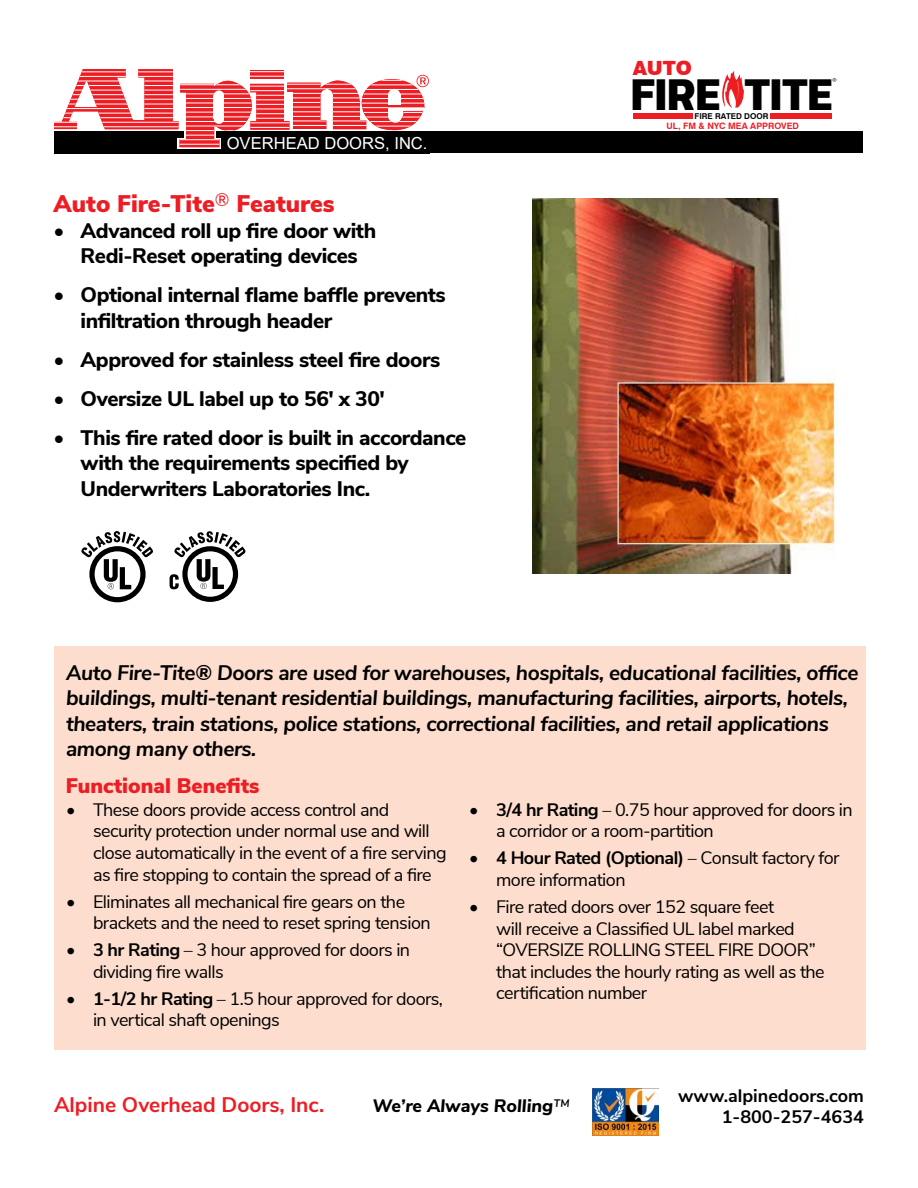
<style>
.page{position:relative;width:918px;height:1188px;background:#fff}
.page>*{position:absolute;margin:0;border:0;box-sizing:border-box;transform-origin:0 0}
.t1{font:700 47.85px "Kanit";color:#000;scale:.93 1}
.t2{font:700 47.85px "Kanit";color:#000;scale:.94 1}
.t3{font:900 24px "Nunito Sans";color:#ed1d24}
.t4{font:800 21px/25.5px "Nunito Sans";letter-spacing:-.02em;color:#000}
.t5{font:italic 700 21px/25.5px "Nunito Sans";letter-spacing:-.02em;color:#000}
.t6{font:700 21px "Nunito Sans";color:#ed1d24}
.t7{font:900 21px "Nunito Sans";color:#ed1d24}
.t8{font:900 19.65px "Swiss 721 BT";color:#ed1d24}
.t9{font:18px/21.6px "Nunito Sans";letter-spacing:-.03em;color:#000}
.t10{font:700 18px/21.6px "Nunito Sans";color:#000;text-align:right}
.t11{font:italic 800 18px "Nunito Sans";color:#000}
.t12{font:16.65px "Arial";color:#fff}
.t13{font:700 8.85px "Swiss 721 BT";color:#ed1d24}
.t14{font:700 8.1px "Swiss 721 BT";color:#000}
.s1{font-weight:700}
.s2{font-weight:400}
</style>
<div class="page">
<div style="left:54px;top:132px;width:809px;height:21px;background:#000"></div>
<div style="left:178px;top:138px;width:43px;height:11px;background:#f8aeb1"></div>
<svg style="left:54px;top:69px;width:375px;height:78px"></svg>
<svg style="left:250px;top:72px;width:34px;height:7px"></svg>
<hr style="left:250px;top:80px;width:34px;height:1px;background:#fff">
<hr style="left:250px;top:76px;width:34px;height:1px;background:#fff">
<hr style="left:250px;top:71px;width:34px;height:1px;background:#fff">
<img style="left:532px;top:199px;width:302px;height:375px">
<div style="left:54px;top:646px;width:812px;height:404px;background:#fdddce"></div>
<img style="left:593px;top:1089px;width:65px;height:47px">
<svg style="left:722px;top:71px;width:22px;height:37px"></svg>
<div style="left:633px;top:113px;width:59px;height:6px;background:#ed1d24"></div>
<svg style="left:832px;top:78px;width:4px;height:4px"></svg>
<div style="left:770px;top:113px;width:62px;height:6px;background:#ed1d24"></div>
<svg style="left:81px;top:531px;width:72px;height:71px"></svg>
<svg style="left:182px;top:546px;width:56px;height:56px"></svg>
<div style="left:188px;top:551px;width:45px;height:46px;background:#fff;border-radius:50%"></div>
<svg style="left:170px;top:531px;width:76px;height:58px"></svg>
<p class="t8" style="left:633px;top:56px;width:61px">AUTO</p>
<p class="t12" style="left:227px;top:132px;width:202px">OVERHEAD DOORS, INC.</p>
<h2 class="t3" style="left:54px;top:186px;width:283px">Auto Fire-Tite<sup>®</sup> Features</h2>
<p class="t4" style="left:54px;top:217px;width:324px;text-align:center">• Advanced roll up fire door with<br>Redi-Reset operating devices</p>
<p class="t4" style="left:81px;top:281px;width:367px;text-indent:-27px">• Optional internal flame baffle prevents infiltration through header</p>
<p class="t4" style="left:54px;top:346px;width:388px">• Approved for stainless steel fire doors</p>
<p class="t4" style="left:54px;top:385px;width:333px">• Oversize UL label up to 56′ x 30′</p>
<p class="t4" style="left:81px;top:424px;width:387px;text-indent:-27px">• This fire rated door is built in accordance with the requirements specified by<br>Underwriters Laboratories Inc.</p>
<h1 class="t1" style="left:631px;top:57px;width:97px">FIRE</h1>
<p class="t14" style="left:695px;top:111px;width:75px">FIRE RATED DOOR</p>
<h1 class="t2" style="left:745px;top:57px;width:95px">TITE</h1>
<p class="t13" style="left:666px;top:120px;width:134px">UL, FM &amp; NYC MEA APPROVED</p>
<p class="t5" style="left:66px;top:658px;width:794px">Auto Fire-Tite® Doors are used for warehouses, hospitals, educational facilities, office buildings, multi-tenant residential buildings, manufacturing facilities, airports, hotels, theaters, train stations, police stations, correctional facilities, and retail applications among many others.</p>
<p class="t7" style="left:66px;top:770px;width:195px">Functional Benefits</p>
<p class="t9" style="left:93px;top:798px;width:355px;text-indent:-27px">• These doors provide access control and security protection under normal use and will close automatically in the event of a fire serving as fire stopping to contain the spread of a fire</p>
<p class="t9" style="left:93px;top:889px;width:339px;text-indent:-27px">• Eliminates all mechanical fire gears on the brackets and the need to reset spring tension</p>
<p class="t9" style="left:93px;top:938px;width:319px;text-indent:-27px"><span class="s1">• 3 hr Rating</span> – 3 hour approved for doors in dividing fire walls</p>
<p class="t9" style="left:93px;top:987px;width:352px;text-indent:-27px"><span class="s1">• 1-1/2 hr Rating</span> – 1.5 hour approved for doors, in vertical shaft openings</p>
<p class="t9" style="left:496px;top:798px;width:358px;text-indent:-27px"><span class="s1">• 3/4 hr Rating</span> – 0.75 hour approved for doors in a corridor or a room-partition</p>
<p class="t9" style="left:496px;top:846px;width:345px;text-indent:-27px"><span class="s1">• 4 Hour Rated (Optional)</span> – Consult factory for more information</p>
<p class="t9" style="left:496px;top:895px;width:330px;text-indent:-27px">• Fire rated doors over 152 square feet<br>will receive a Classified UL label marked “OVERSIZE ROLLING STEEL FIRE DOOR” that includes the hourly rating as well as the certification number</p>
<p class="t6" style="left:54px;top:1090px;width:272px">Alpine Overhead Doors, Inc.</p>
<p class="t11" style="left:373px;top:1093px;width:199px">We’re Always Rolling<span class="s2">™</span></p>
<p class="t10" style="left:678px;top:1084px;width:187px">www.alpinedoors.com<br>1-800-257-4634</p>
</div>
